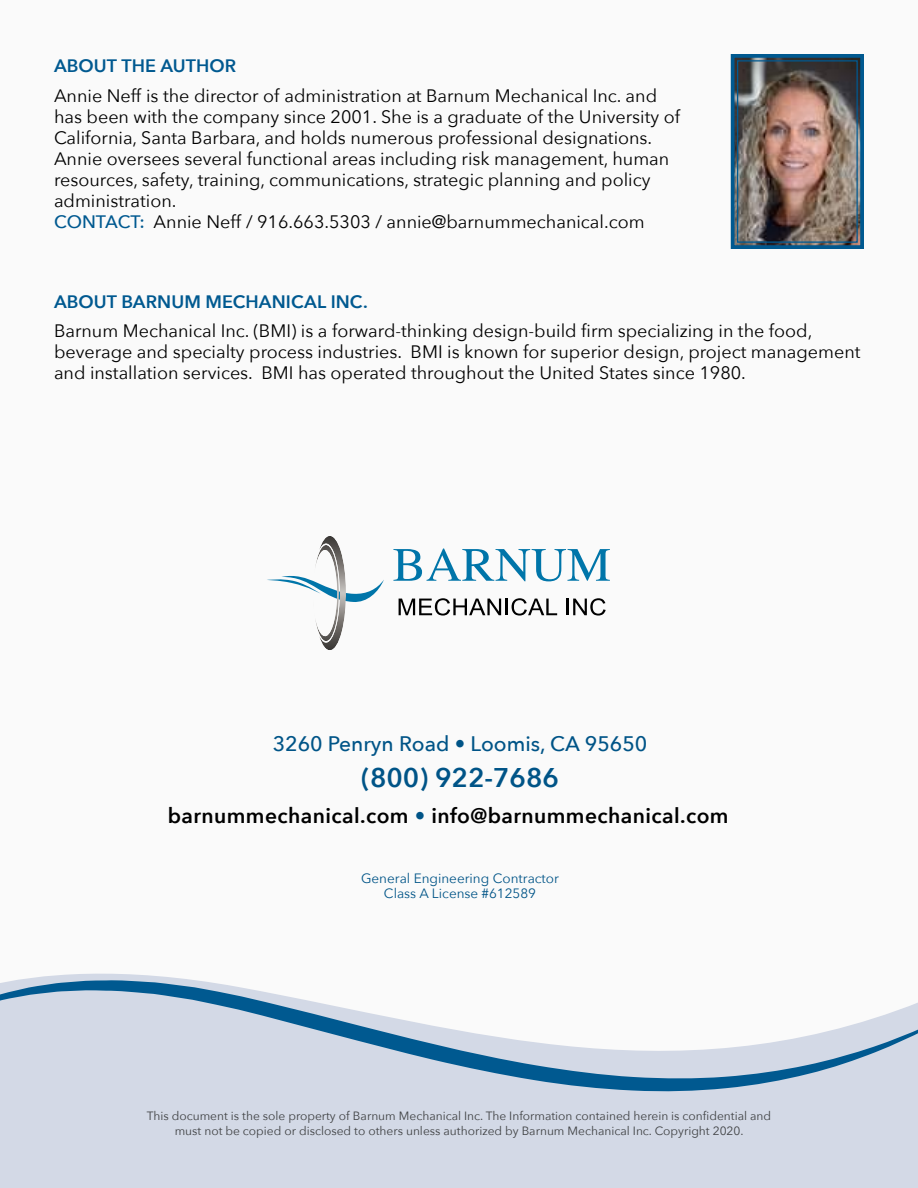
<style>
.page{position:relative;width:918px;height:1188px;background:#fff}
.page>*{position:absolute;margin:0;border:0;box-sizing:border-box;transform-origin:0 0}
.t1{font:600 27px "Avenir Next";color:#005487}
.t2{font:600 21px "Avenir Next";letter-spacing:.02em;color:#000}
.t3{font:500 21px "Avenir Next";color:#005487}
.t4{font:18px/21px "Avenir Next";color:#000}
.t5{font:600 18px "Avenir Next";letter-spacing:.005em;color:#005990}
.t6{font:13.5px/15px "Avenir Next";color:#005487;text-align:center}
.t7{font:12px/15px "Avenir Next";color:#3f4143;text-align:center}
.s1{font-weight:500;color:#005990}
.s2{color:#005487}
</style>
<div class="page">
<div style="left:0;top:0;width:918px;height:1134px;background:#fafafa"></div>
<img style="left:730px;top:54px;width:134px;height:195px">
<div style="left:737px;top:60px;width:121px;height:183px;border:1px solid #005990"></div>
<div style="left:0;top:973px;width:918px;height:215px;background:#d3d9e6"></div>
<svg style="left:0;top:980px;width:918px;height:112px;fill:#d3d9e6"></svg>
<svg style="left:399px;top:598px;width:158px;height:18px"></svg>
<svg style="left:567px;top:598px;width:39px;height:18px"></svg>
<svg style="left:267px;top:575px;width:117px;height:27px"></svg>
<img style="left:313px;top:536px;width:33px;height:114px">
<svg style="left:393px;top:549px;width:217px;height:32px"></svg>
<p class="t5" style="left:54px;top:50px;width:184px">ABOUT THE AUTHOR</p>
<p class="t4" style="left:54px;top:84px;width:628px">Annie Neff is the director of administration at Barnum Mechanical Inc. and has been with the company since 2001. She is a graduate of the University of California, Santa Barbara, and holds numerous professional designations.<br>Annie oversees several functional areas including risk management, human resources, safety, training, communications, strategic planning and policy administration.<br><span class="s1">CONTACT:</span> Annie Neff / 916.663.5303 / annie@barnummechanical.com</p>
<p class="t5" style="left:54px;top:286px;width:315px">ABOUT BARNUM MECHANICAL INC.</p>
<p class="t4" style="left:54px;top:320px;width:808px">Barnum Mechanical Inc. (BMI) is a forward-thinking design-build 昀椀rm specializing in the food, beverage and specialty process industries. BMI is known for superior design, project management and installation services. BMI has operated throughout the United States since 1980.</p>
<p class="t3" style="left:273px;top:735px;width:376px">3260 Penryn Road • Loomis, CA 95650</p>
<h1 class="t1" style="left:361px;top:755px;width:199px">(800) 922-7686</h1>
<p class="t2" style="left:168px;top:798px;width:562px">barnummechanical.com <span class="s2">•</span> info@barnummechanical.com</p>
<p class="t6" style="left:361px;top:870px;width:199px">General Engineering Contractor<br>Class A License #612589</p>
<p class="t7" style="left:147px;top:1108px;width:626px">This document is the sole property of Barnum Mechanical Inc. The Information contained herein is con昀椀dential and must not be copied or disclosed to others unless authorized by Barnum Mechanical Inc. Copyright 2020.</p>
</div>
